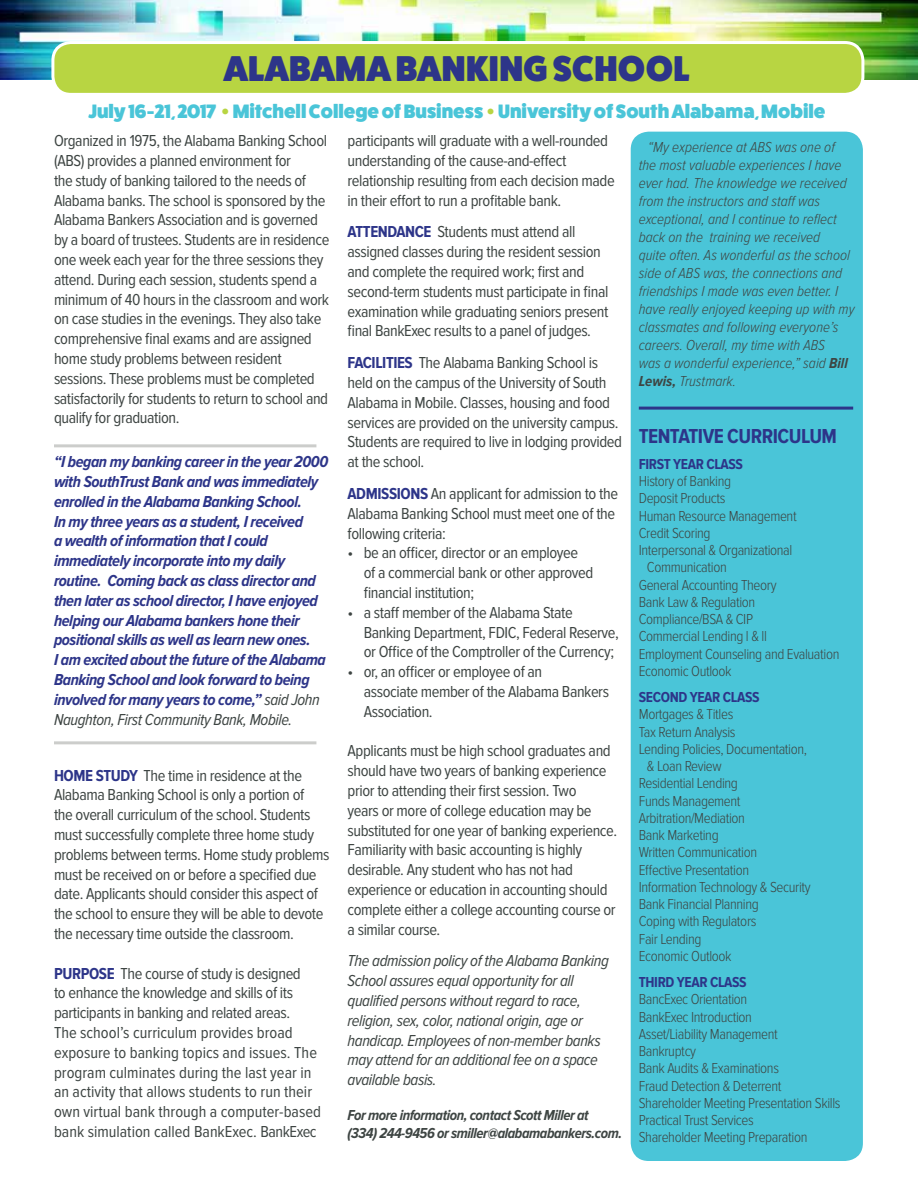
<style>
.page{position:relative;width:918px;height:1188px;background:#fff}
.page>*{position:absolute;margin:0;border:0;box-sizing:border-box;transform-origin:0 0}
.t1{font:800 36px "Fat Frank";letter-spacing:.01em;color:#2d3589}
.t2{font:700 21px "Proxima Nova Cond";letter-spacing:-.025em;color:#2d3589}
.t3{font:800 19.5px "Fat Frank";color:#4ac5d8}
.t4{font:16.5px/19.8px "Proxima Nova Cond";letter-spacing:-.025em;color:#3e4543}
.t5{font:italic 700 16.5px/19.8px "Proxima Nova Cond";letter-spacing:-.025em;color:#2d3589}
.t6{font:16.5px/19.8px "Proxima Nova Cond";color:#3e4543}
.t7{font:italic 16.5px/19.8px "Proxima Nova Cond";letter-spacing:-.025em;color:#3e4543}
.t8{font:300 15px/17.2px "Proxima Nova Cond";letter-spacing:-.025em;color:#3e4543}
.t9{font:italic 300 15px/18px "Proxima Nova Cond";color:#3e4543}
.t10{font:italic 700 15px/18px "Proxima Nova Cond";letter-spacing:-.03em;color:#3e4543}
.t11{font:700 15px "Proxima Nova Cond";letter-spacing:-.025em;color:#2d3589}
.s1{font-family:"Proxima Nova";font-weight:400;font-size:27px;color:#b8d542}
.s2{font-weight:700}
.s3{font-weight:400;color:#3e4543}
.s4{font-weight:700;color:#2d3589}
</style>
<div class="page">
<hr style="left:54px;top:444px;width:262px;height:3px;background:#cccdcb">
<hr style="left:54px;top:741px;width:262px;height:3px;background:#cccdcb">
<img style="left:0;top:0;width:918px;height:79px">
<div style="left:53px;top:43px;width:810px;height:51px;background:#b8d542;border-radius:18px"></div>
<div style="left:51px;top:41px;width:813px;height:55px;border:3px solid #fff;border-radius:18px"></div>
<div style="left:631px;top:132px;width:232px;height:1029px;background:#4ac5d8;border-radius:18px"></div>
<hr style="left:639px;top:407px;width:214px;height:3px;background:#2d3589">
<h1 class="t1" style="left:224px;top:48px;width:468px">ALABAMA BANKING SCHOOL</h1>
<p class="t3" style="left:88px;top:101px;width:739px">July 16-21, 2017 <span class="s1">•</span>Mitchell College of Business <span class="s1">•</span>University of South Alabama, Mobile</p>
<p class="t9" style="left:639px;top:138px;width:217px;text-indent:9px">“My experience at ABS was one of the most valuable experiences I have ever had. The knowledge we received from the instructors and staff was exceptional, and I continue to reflect back on the training we received<br>quite often. As wonderful as the school side of ABS was, the connections and friendships I made was even better. I have really enjoyed keeping up with my classmates and following everyone’s careers. Overall, my time with ABS<br>was a wonderful experience,” said <span class="s2">Bill Lewis,</span> Trustmark.</p>
<p class="t4" style="left:54px;top:131px;width:277px">Organized in 1975, the Alabama Banking School (ABS) provides a planned environment for<br>the study of banking tailored to the needs of Alabama banks. The school is sponsored by the Alabama Bankers Association and is governed by a board of trustees. Students are in residence one week each year for the three sessions they attend. During each session, students spend a minimum of 40 hours in the classroom and work on case studies in the evenings. They also take comprehensive final exams and are assigned home study problems between resident sessions. These problems must be completed satisfactorily for students to return to school and qualify for graduation.</p>
<p class="t5" style="left:54px;top:453px;width:276px">“I began my banking career in the year 2000 with SouthTrust Bank and was immediately enrolled in the Alabama Banking School.<br>In my three years as a student, I received<br>a wealth of information that I could immediately incorporate into my daily routine. Coming back as class director and then later as school director, I have enjoyed helping our Alabama bankers hone their positional skills as well as learn new ones.<br>I am excited about the future of the Alabama Banking School and look forward to being involved for many years to come,” <span class="s3">said John Naughton, First Community Bank, Mobile.</span></p>
<p class="t4" style="left:348px;top:131px;width:269px">participants will graduate with a well-rounded understanding of the cause-and-effect relationship resulting from each decision made in their effort to run a profitable bank.</p>
<p class="t4" style="left:348px;top:223px;width:262px"><span class="s4">ATTENDANCE</span> Students must attend all assigned classes during the resident session and complete the required work; first and second-term students must participate in final examination while graduating seniors present final BankExec results to a panel of judges.</p>
<p class="t4" style="left:348px;top:353px;width:276px"><span class="s4">FACILITIES</span> The Alabama Banking School is held on the campus of the University of South Alabama in Mobile. Classes, housing and food services are provided on the university campus.<br>Students are required to live in lodging provided at the school.</p>
<p class="t4" style="left:348px;top:484px;width:272px"><span class="s4">ADMISSIONS</span> An applicant for admission to the<br>Alabama Banking School must meet one of the following criteria:</p>
<p class="t4" style="left:364px;top:544px;width:231px;text-indent:-16px">• be an officer, director or an employee of a commercial bank or other approved financial institution;</p>
<p class="t4" style="left:364px;top:603px;width:257px;text-indent:-16px">• a staff member of the Alabama State<br>Banking Department, FDIC, Federal Reserve, or Office of the Comptroller of the Currency;</p>
<p class="t4" style="left:364px;top:662px;width:247px;text-indent:-16px">• or, an officer or employee of an<br>associate member of the Alabama Bankers<br>Association.</p>
<p class="t4" style="left:348px;top:742px;width:271px">Applicants must be high school graduates and should have two years of banking experience prior to attending their first session. Two<br>years or more of college education may be substituted for one year of banking experience.<br>Familiarity with basic accounting is highly desirable. Any student who has not had experience or education in accounting should complete either a college accounting course or a similar course.</p>
<p class="t7" style="left:348px;top:952px;width:263px">The admission policy of the Alabama Banking School assures equal opportunity for all qualified persons without regard to race, religion, sex, color, national origin, age or handicap. Employees of non-member banks may attend for an additional fee on a space available basis.</p>
<p class="t10" style="left:348px;top:1107px;width:276px">For more information, contact Scott Miller at<br>(334) 244-9456 or smiller@alabamabankers.com.</p>
<p class="t2" style="left:639px;top:424px;width:200px">TENTATIVE CURRICULUM</p>
<p class="t11" style="left:639px;top:456px;width:106px">FIRST YEAR CLASS</p>
<p class="t8" style="left:639px;top:473px;width:94px">History of Banking</p>
<p class="t8" style="left:639px;top:490px;width:88px">Deposit Products</p>
<p class="t8" style="left:639px;top:508px;width:159px">Human Resource Management</p>
<p class="t8" style="left:639px;top:525px;width:73px">Credit Scoring</p>
<p class="t8" style="left:639px;top:542px;width:155px">Interpersonal &amp; Organizational</p>
<p class="t8" style="left:647px;top:559px;width:81px">Communication</p>
<p class="t8" style="left:639px;top:577px;width:139px">General Accounting Theory</p>
<p class="t8" style="left:639px;top:594px;width:118px">Bank Law &amp; Regulation</p>
<p class="t8" style="left:639px;top:611px;width:116px">Compliance/BSA &amp; CIP</p>
<p class="t8" style="left:639px;top:628px;width:130px">Commercial Lending l &amp; ll</p>
<p class="t8" style="left:639px;top:646px;width:202px">Employment Counseling and Evaluation</p>
<p class="t8" style="left:639px;top:663px;width:94px">Economic Outlook</p>
<p class="t11" style="left:639px;top:689px;width:122px">SECOND YEAR CLASS</p>
<p class="t8" style="left:639px;top:706px;width:96px">Mortgages &amp; Titles</p>
<p class="t8" style="left:639px;top:724px;width:98px">Tax Return Analysis</p>
<p class="t8" style="left:639px;top:741px;width:170px">Lending Policies, Documentation,</p>
<p class="t8" style="left:647px;top:758px;width:76px">&amp; Loan Review</p>
<p class="t8" style="left:639px;top:775px;width:101px">Residential Lending</p>
<p class="t8" style="left:639px;top:793px;width:103px">Funds Management</p>
<p class="t8" style="left:639px;top:810px;width:108px">Arbitration/Mediation</p>
<p class="t8" style="left:639px;top:827px;width:81px">Bank Marketing</p>
<p class="t8" style="left:639px;top:844px;width:120px">Written Communication</p>
<p class="t8" style="left:639px;top:862px;width:112px">Effective Presentation</p>
<p class="t8" style="left:639px;top:879px;width:173px">Information Technology &amp; Security</p>
<p class="t8" style="left:639px;top:896px;width:122px">Bank Financial Planning</p>
<p class="t8" style="left:639px;top:913px;width:119px">Coping with Regulators</p>
<p class="t8" style="left:639px;top:931px;width:64px">Fair Lending</p>
<p class="t8" style="left:639px;top:948px;width:94px">Economic Outlook</p>
<p class="t11" style="left:639px;top:974px;width:109px">THIRD YEAR CLASS</p>
<p class="t8" style="left:639px;top:991px;width:203px">BancExec Orientation<br>BankExec Introduction<br>Asset/Liability Management<br>Bankruptcy<br>Bank Audits &amp; Examinations<br>Fraud Detection &amp; Deterrent<br>Shareholder Meeting Presentation Skills<br>Practical Trust Services<br>Shareholder Meeting Preparation</p>
<p class="t4" style="left:54px;top:766px;width:277px"><span class="s4">HOME STUDY</span> The time in residence at the Alabama Banking School is only a portion of<br>the overall curriculum of the school. Students must successfully complete three home study problems between terms. Home study problems must be received on or before a specified due date. Applicants should consider this aspect of the school to ensure they will be able to devote the necessary time outside the classroom.</p>
<p class="t6" style="left:54px;top:964px;width:269px"><span class="s4">PURPOSE</span> The course of study is designed<br>to enhance the knowledge and skills of its participants in banking and related areas.<br>The school’s curriculum provides broad exposure to banking topics and issues. The program culminates during the last year in an activity that allows students to run their own virtual bank through a computer-based bank simulation called BankExec. BankExec</p>
</div>
